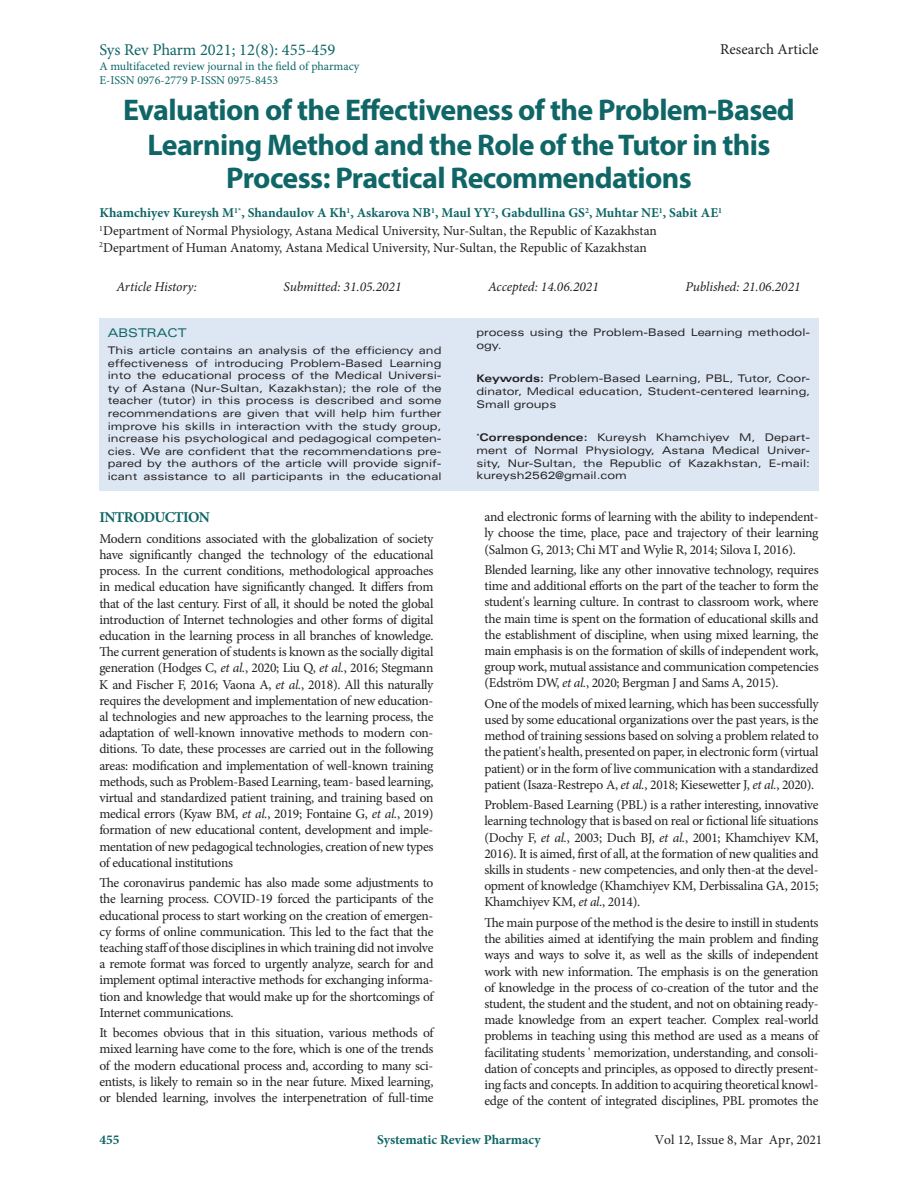
<style>
.page{position:relative;width:918px;height:1188px;background:#fff}
.page>*{position:absolute;margin:0;border:0;box-sizing:border-box;transform-origin:0 0}
.t1{font:700 30px/34.3px "Myriad Pro";letter-spacing:-.02em;color:#106667;text-align:center}
.t2{font:16.5px "Minion Pro";color:#106667}
.t3{font:15px "Minion Pro";color:#231f20}
.t4{font:700 15px "Minion Pro";letter-spacing:-.04em;color:#106667}
.t5{font:13.5px/16.2px "Minion Pro";letter-spacing:-.02em;color:#231f20;text-align:justify}
.t6{font:13.5px/18.3px "Minion Pro";color:#231f20}
.t7{font:italic 13.5px "Minion Pro";letter-spacing:-.005em;color:#231f20}
.t8{font:700 13.5px "Minion Pro";color:#106667}
.t9{font:12px/14.4px "Minion Pro";color:#106667}
.t10{font:expanded 12px "Univers LT Std";color:#106667}
.t11{font:expanded 10.5px/12.6px "Univers LT Std";color:#231f20;text-align:justify}
.s1{font-weight:700;color:#106667}
.s2{font-style:italic}
.s3{font-weight:700}
</style>
<div class="page">
<div style="left:99px;top:318px;width:720px;height:173px;background:#dce7f3"></div>
<p class="t2" style="left:99px;top:39px;width:237px">Sys Rev Pharm 2021; 12(8): 455-459</p>
<p class="t9" style="left:99px;top:59px;width:262px">A multifaceted review journal in the field of pharmacy<br>E-ISSN 0976-2779 P-ISSN 0975-8453</p>
<p class="t3" style="left:720px;top:39px;width:100px">Research Article</p>
<h1 class="t1" style="left:123px;top:91px;width:673px">Evaluation of the Effectiveness of the Problem-Based<br>Learning Method and the Role of the Tutor in this<br>Process: Practical Recommendations</h1>
<p class="t6" style="left:99px;top:204px;width:624px"><span class="s1">Khamchiyev Kureysh M</span><sup>1*</sup><span class="s1">, Shandaulov A Kh</span><sup>1</sup><span class="s1">, Askarova NB</span><sup>1</sup><span class="s1">, Maul YY</span><sup>2</sup><span class="s1">, Gabdullina GS</span><sup>2</sup><span class="s1">, Muhtar NE</span><sup>1</sup><span class="s1">, Sabit AE</span><sup>1<br></sup><sup>1</sup>Department of Normal Physiology, Astana Medical University, Nur-Sultan, the Republic of Kazakhstan</p>
<p class="t5" style="left:99px;top:239px;width:549px"><sup>2</sup>Department of Human Anatomy, Astana Medical University, Nur-Sultan, the Republic of Kazakhstan</p>
<p class="t7" style="left:116px;top:277px;width:82px">Article History:</p>
<p class="t7" style="left:284px;top:277px;width:119px">Submitted: 31.05.2021</p>
<p class="t7" style="left:488px;top:277px;width:112px">Accepted: 14.06.2021</p>
<p class="t7" style="left:685px;top:277px;width:117px">Published: 21.06.2021</p>
<p class="t10" style="left:108px;top:326px;width:80px">ABSTRACT</p>
<p class="t11" style="left:108px;top:344px;width:335px">This article contains an analysis of the efficiency and effectiveness of introducing Problem-Based Learning into the educational process of the Medical Universi&shy;ty of Astana (Nur-Sultan, Kazakhstan); the role of the teacher (tutor) in this process is described and some recommendations are given that will help him further improve his skills in interaction with the study group, increase his psychological and pedagogical competen&shy;cies. We are confident that the recommendations pre&shy;pared by the authors of the article will provide signif&shy;icant assistance to all participants in the educational</p>
<p class="t4" style="left:99px;top:507px;width:112px">INTRODUCTION</p>
<p class="t5" style="left:99px;top:530px;width:336px">Modern conditions associated with the globalization of society have significantly changed the technology of the educational process. In the current conditions, methodological approaches in medical education have significantly changed. It differs from that of the last century. First of all, it should be noted the global introduction of Internet technologies and other forms of digital education in the learning process in all branches of knowledge.<br>The current generation of students is known as the socially digital generation (Hodges C, <span class="s2">et al.</span>, 2020; Liu Q, <span class="s2">et al.</span>, 2016; Stegmann K and Fischer F, 2016; Vaona A, <span class="s2">et al.</span>, 2018). All this naturally requires the development and implementation of new education&shy;al technologies and new approaches to the learning process, the adaptation of well-known innovative methods to modern con&shy;ditions. To date, these processes are carried out in the following areas: modification and implementation of well-known training methods, such as Problem-Based Learning, team- based learning, virtual and standardized patient training, and training based on medical errors (Kyaw BM, <span class="s2">et al.</span>, 2019; Fontaine G, <span class="s2">et al.</span>, 2019) formation of new educational content, development and imple&shy;mentation of new pedagogical technologies, creation of new types of educational institutions</p>
<p class="t5" style="left:99px;top:875px;width:336px">The coronavirus pandemic has also made some adjustments to the learning process. COVID-19 forced the participants of the educational process to start working on the creation of emergen&shy;cy forms of online communication. This led to the fact that the teaching staff of those disciplines in which training did not involve a remote format was forced to urgently analyze, search for and implement optimal interactive methods for exchanging informa&shy;tion and knowledge that would make up for the shortcomings of Internet communications.</p>
<p class="t5" style="left:99px;top:1025px;width:336px">It becomes obvious that in this situation, various methods of mixed learning have come to the fore, which is one of the trends of the modern educational process and, according to many sci&shy;entists, is likely to remain so in the near future. Mixed learning, or blended learning, involves the interpenetration of full-time</p>
<p class="t11" style="left:476px;top:326px;width:335px">process using the Problem-Based Learning methodol&shy;ogy.</p>
<p class="t11" style="left:476px;top:372px;width:335px"><span class="s3">Keywords:</span> Problem-Based Learning, PBL, Tutor, Coor&shy;dinator, Medical education, Student-centered learning, Small groups</p>
<p class="t11" style="left:476px;top:431px;width:335px"><sup>*</sup><span class="s3">Correspondence:</span> Kureysh Khamchiyev M, Depart&shy;ment of Normal Physiology, Astana Medical Univer&shy;sity, Nur-Sultan, the Republic of Kazakhstan, E-mail: kureysh2562@gmail.com</p>
<p class="t5" style="left:485px;top:509px;width:336px">and electronic forms of learning with the ability to independent&shy;ly choose the time, place, pace and trajectory of their learning (Salmon G, 2013; Chi MT and Wylie R, 2014; Silova I, 2016).</p>
<p class="t5" style="left:485px;top:562px;width:336px">Blended learning, like any other innovative technology, requires time and additional efforts on the part of the teacher to form the student's learning culture. In contrast to classroom work, where the main time is spent on the formation of educational skills and the establishment of discipline, when using mixed learning, the main emphasis is on the formation of skills of independent work, group work, mutual assistance and communication competencies (Edström DW, <span class="s2">et al.</span>, 2020; Bergman J and Sams A, 2015).</p>
<p class="t5" style="left:485px;top:695px;width:336px">One of the models of mixed learning, which has been successfully used by some educational organizations over the past years, is the method of training sessions based on solving a problem related to the patient's health, presented on paper, in electronic form (virtual patient) or in the form of live communication with a standardized patient (Isaza-Restrepo A, <span class="s2">et al.</span>, 2018; Kiesewetter J, <span class="s2">et al.</span>, 2020).</p>
<p class="t5" style="left:484px;top:797px;width:336px">Problem-Based Learning (PBL) is a rather interesting, innovative learning technology that is based on real or fictional life situations (Dochy F, <span class="s2">et al.</span>, 2003; Duch BJ, <span class="s2">et al.</span>, 2001; Khamchiyev KM, 2016). It is aimed, first of all, at the formation of new qualities and skills in students - new competencies, and only then-at the devel&shy;opment of knowledge (Khamchiyev KM, Derbissalina GA, 2015; Khamchiyev KM, <span class="s2">et al.</span>, 2014).</p>
<p class="t5" style="left:484px;top:915px;width:336px">The main purpose of the method is the desire to instill in students the abilities aimed at identifying the main problem and finding ways and ways to solve it, as well as the skills of independent work with new information. The emphasis is on the generation of knowledge in the process of co-creation of the tutor and the student, the student and the student, and not on obtaining ready&shy;made knowledge from an expert teacher. Complex real-world problems in teaching using this method are used as a means of facilitating students ' memorization, understanding, and consoli&shy;dation of concepts and principles, as opposed to directly present&shy;ing facts and concepts. In addition to acquiring theoretical knowl&shy;edge of the content of integrated disciplines, PBL promotes the</p>
<p class="t8" style="left:99px;top:1130px;width:22px">455</p>
<p class="t8" style="left:377px;top:1130px;width:165px">Systematic Review Pharmacy</p>
<p class="t6" style="left:655px;top:1130px;width:169px">Vol 12, Issue 8, Mar Apr, 2021</p>
</div>
